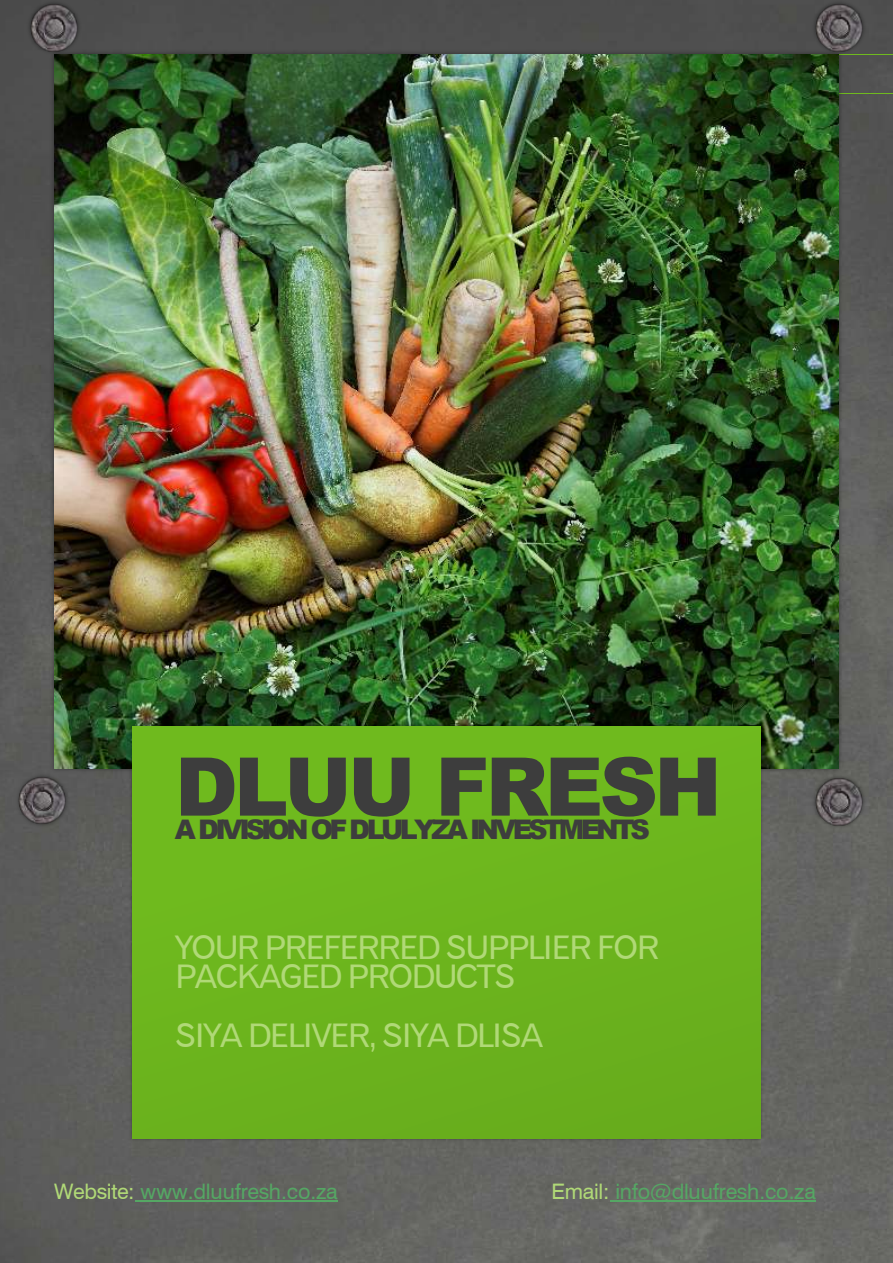
<style>
.page{position:relative;width:893px;height:1263px;background:#fff}
.page>*{position:absolute;margin:0;border:0;box-sizing:border-box;transform-origin:0 0}
.t1{font:900 81px "Arial";letter-spacing:-.045em;color:#3d3d3d}
.t2{font:32.7px/29.2px "Gothic 720 BT Roman B";letter-spacing:-.045em;color:#b0d977}
.t3{font:900 27px "Arial";letter-spacing:-.14em;color:#3d3d3d}
.t4{font:21.3px "Swiss 721 BT";letter-spacing:-.01em;color:#55a764}
.s1{color:#b0d977}
</style>
<div class="page">
<img style="left:0;top:0;width:893px;height:1263px">
<hr style="left:54px;top:54px;width:839px;height:1px;background:#6fba1e">
<hr style="left:55px;top:93px;width:838px;height:1px;background:#6fba1e">
<img style="left:48px;top:48px;width:797px;height:726px">
<img style="left:54px;top:54px;width:785px;height:715px">
<img style="left:128px;top:721px;width:637px;height:422px">
<div style="left:133px;top:726px;width:627px;height:412px;background:#6cb51d"></div>
<hr style="left:135px;top:1200px;width:203px;height:1px;background:#55a764">
<hr style="left:610px;top:1200px;width:206px;height:1px;background:#55a764">
<img style="left:12px;top:770px;width:61px;height:62px">
<img style="left:18px;top:775px;width:49px;height:52px">
<img style="left:809px;top:771px;width:60px;height:63px">
<img style="left:814px;top:777px;width:50px;height:51px">
<img style="left:809px;top:0;width:60px;height:60px">
<img style="left:814px;top:3px;width:50px;height:51px">
<img style="left:24px;top:0;width:60px;height:60px">
<img style="left:29px;top:3px;width:50px;height:51px">
<h1 class="t1" style="left:175px;top:758px;width:548px">DLUU FRESH</h1>
<p class="t3" style="left:175px;top:820px;width:477px">A DIVISION OF DLULYZA INVESTMENTS</p>
<p class="t2" style="left:175px;top:936px;width:486px">YOUR PREFERRED SUPPLIER FOR<br>PACKAGED PRODUCTS</p>
<p class="t2" style="left:175px;top:1024px;width:370px">SIYA DELIVER, SIYA DLISA</p>
<p class="t4" style="left:54px;top:1182px;width:285px"><span class="s1">Website:</span> www.dluufresh.co.za</p>
<p class="t4" style="left:551px;top:1182px;width:266px"><span class="s1">Email:</span> info@dluufresh.co.za</p>
</div>
